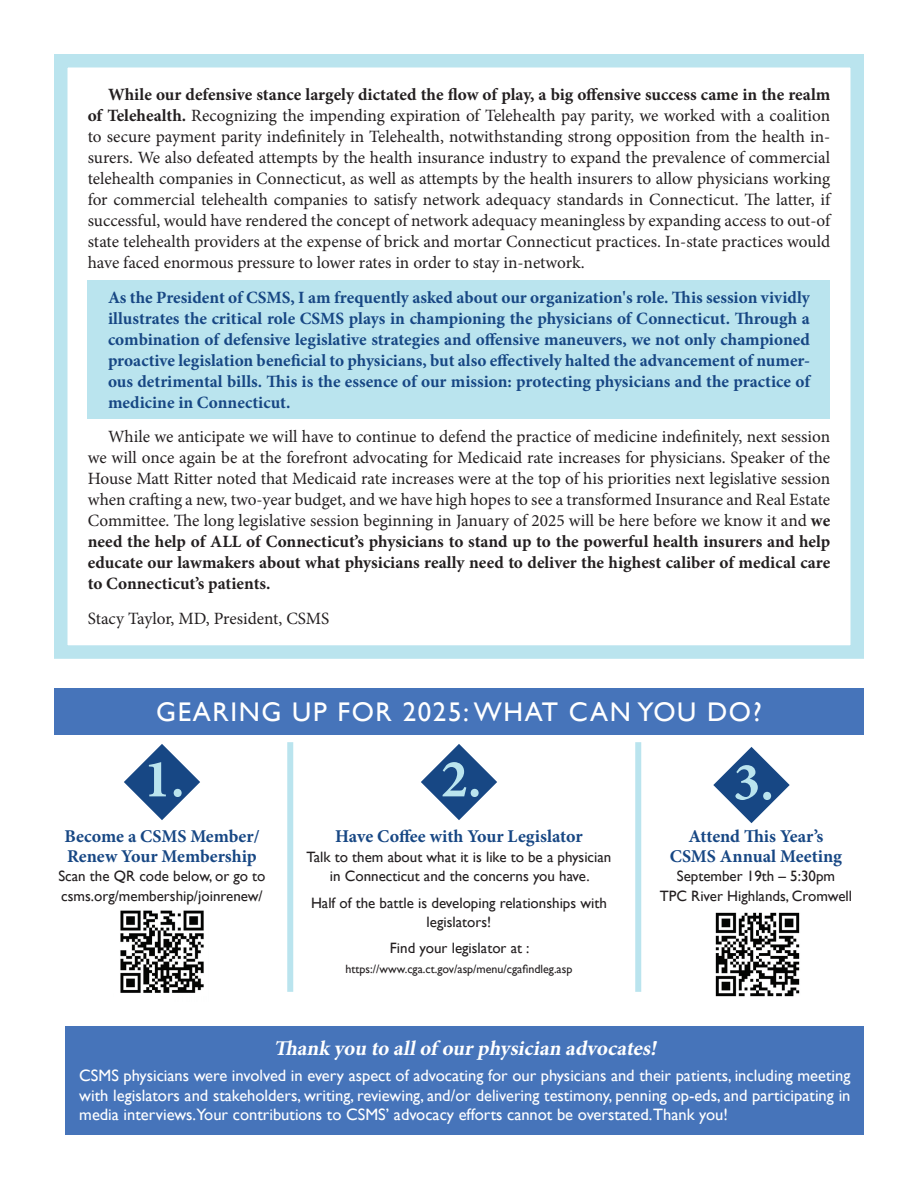
<style>
.page{position:relative;width:918px;height:1188px;background:#fff}
.page>*{position:absolute;margin:0;border:0;box-sizing:border-box;transform-origin:0 0}
.t1{font:700 54px "Minion Pro";color:#bae4ee}
.t2{font:27px "Gill Sans";letter-spacing:.06em;color:#fff}
.t3{font:italic 700 21px "Minion Pro";color:#fff}
.t4{font:700 18px/19.5px "Minion Pro";letter-spacing:-.005em;color:#174784}
.t5{font:17.25px/21px "Minion Pro";color:#231f20;text-align:justify}
.t6{font:700 17.25px/21px "Minion Pro";color:#174784;text-align:justify}
.t7{font:16.5px/19.5px "Gill Sans";color:#fff;text-align:justify}
.t8{font:15px/19.5px "Gill Sans";color:#231f20;text-align:center}
.t9{font:12px "Gill Sans";color:#231f20}
.s1{font-weight:700}
</style>
<div class="page">
<div style="left:88px;top:280px;width:742px;height:139px;background:#bae4ee"></div>
<div style="left:54px;top:54px;width:810px;height:605px;border:14px solid #bae4ee"></div>
<div style="left:66px;top:1026px;width:798px;height:109px;background:#4674ba"></div>
<svg style="left:124px;top:744px;width:76px;height:76px"></svg>
<div style="left:54px;top:688px;width:810px;height:47px;background:#4674ba"></div>
<img style="left:120px;top:910px;width:84px;height:83px">
<div style="left:287px;top:742px;width:6px;height:250px;background:#bae4ee"></div>
<svg style="left:421px;top:744px;width:76px;height:76px"></svg>
<div style="left:635px;top:742px;width:6px;height:250px;background:#bae4ee"></div>
<svg style="left:713px;top:747px;width:77px;height:76px"></svg>
<img style="left:715px;top:912px;width:85px;height:85px">
<p class="t5" style="left:88px;top:84px;width:744px;text-indent:20px"><span class="s1">While our defensive stance largely dictated the flow of play, a big offensive success came in the realm of Telehealth.</span> Recognizing the impending expiration of Telehealth pay parity, we worked with a coalition to secure payment parity indefinitely in Telehealth, notwithstanding strong opposition from the health in&shy;surers. We also defeated attempts by the health insurance industry to expand the prevalence of commercial telehealth companies in Connecticut, as well as attempts by the health insurers to allow physicians working for commercial telehealth companies to satisfy network adequacy standards in Connecticut. The latter, if successful, would have rendered the concept of network adequacy meaningless by expanding access to out-of state telehealth providers at the expense of brick and mortar Connecticut practices. In-state practices would have faced enormous pressure to lower rates in order to stay in-network.</p>
<p class="t6" style="left:108px;top:287px;width:704px">As the President of CSMS, I am frequently asked about our organization's role. This session vividly illustrates the critical role CSMS plays in championing the physicians of Connecticut. Through a combination of defensive legislative strategies and offensive maneuvers, we not only championed proactive legislation beneficial to physicians, but also effectively halted the advancement of numer&shy;ous detrimental bills. This is the essence of our mission: protecting physicians and the practice of medicine in Connecticut.</p>
<p class="t5" style="left:88px;top:426px;width:744px;text-indent:20px">While we anticipate we will have to continue to defend the practice of medicine indefinitely, next session we will once again be at the forefront advocating for Medicaid rate increases for physicians. Speaker of the House Matt Ritter noted that Medicaid rate increases were at the top of his priorities next legislative session when crafting a new, two-year budget, and we have high hopes to see a transformed Insurance and Real Estate Committee. The long legislative session beginning in January of 2025 will be here before we know it and <span class="s1">we need the help of ALL of Connecticut’s physicians to stand up to the powerful health insurers and help educate our lawmakers about what physicians really need to deliver the highest caliber of medical care to Connecticut’s patients.</span></p>
<p class="t5" style="left:88px;top:608px;width:243px">Stacy Taylor, MD, President, CSMS</p>
<p class="t2" style="left:156px;top:696px;width:607px">GEARING UP FOR 2025: WHAT CAN YOU DO?</p>
<p class="t1" style="left:144px;top:741px;width:42px">1.</p>
<p class="t4" style="left:64px;top:827px;width:197px">Become a CSMS Member/<br>Renew Your Membership</p>
<p class="t8" style="left:58px;top:866px;width:209px;text-align:left">Scan the QR code below, or go to csms.org/membership/joinrenew/</p>
<p class="t1" style="left:441px;top:741px;width:42px">2.</p>
<p class="t1" style="left:733px;top:744px;width:42px">3.</p>
<p class="t4" style="left:335px;top:827px;width:249px">Have Coffee with Your Legislator</p>
<p class="t8" style="left:307px;top:847px;width:306px">Talk to them about what it is like to be a physician in Connecticut and the concerns you have.</p>
<p class="t8" style="left:311px;top:893px;width:297px">Half of the battle is developing relationships with legislators!</p>
<p class="t8" style="left:390px;top:938px;width:141px">Find your legislator at :</p>
<p class="t9" style="left:346px;top:962px;width:228px">https://www.cga.ct.gov/asp/menu/cgafindleg.asp</p>
<p class="t4" style="left:670px;top:827px;width:174px;text-align:center">Attend This Year’s<br>CSMS Annual Meeting</p>
<p class="t8" style="left:677px;top:866px;width:160px">September 19th – 5:30pm</p>
<p class="t8" style="left:660px;top:886px;width:194px">TPC River Highlands, Cromwell</p>
<p class="t3" style="left:274px;top:1033px;width:389px">Thank you to allof ourphysician advocates!</p>
<p class="t7" style="left:79px;top:1066px;width:773px">CSMS physicians were involved in every aspect of advocating for our physicians and their patients, including meeting with legislators and stakeholders, writing, reviewing, and/or delivering testimony, penning op-eds, and participating in media interviews.Your contributions to CSMS’ advocacy efforts cannot be overstated.Thank you!</p>
</div>
